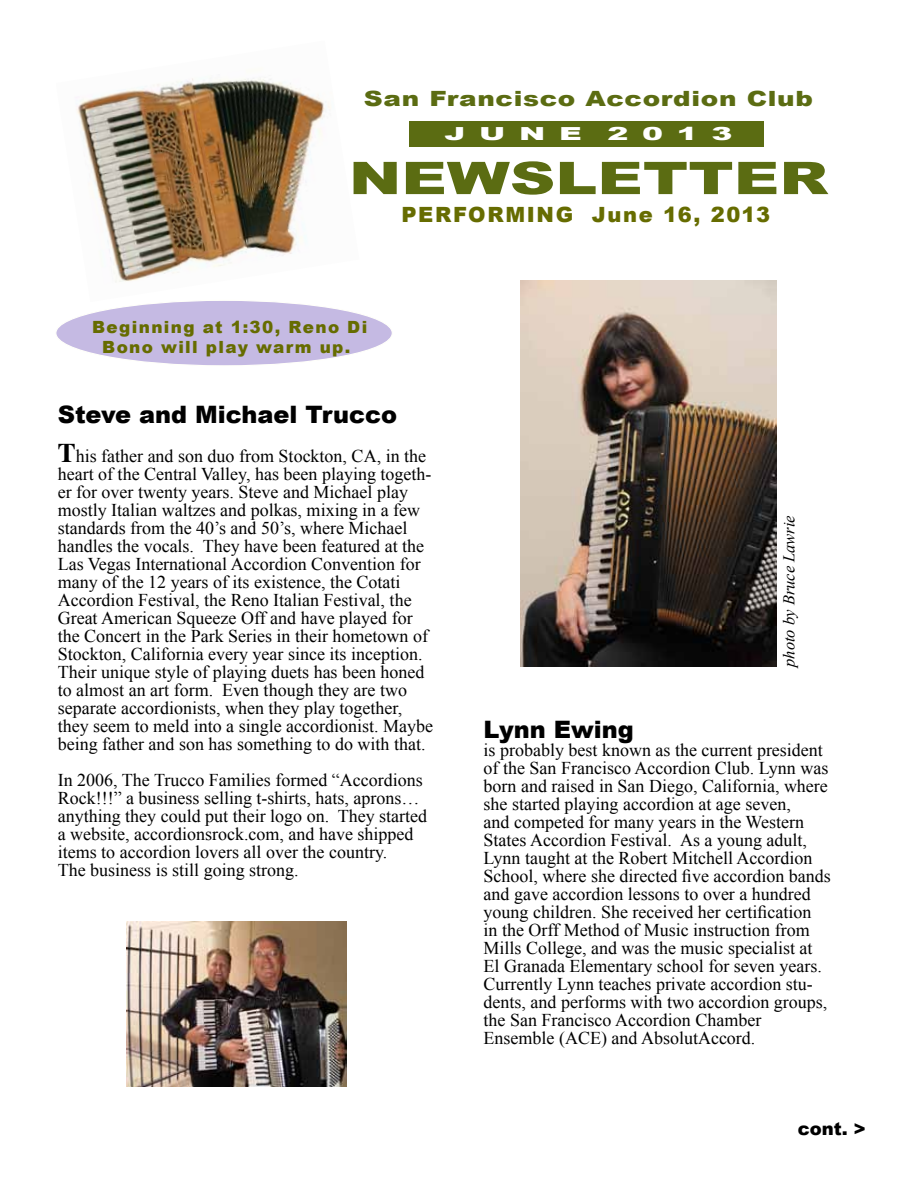
<style>
.page{position:relative;width:918px;height:1188px;background:#fff}
.page>*{position:absolute;margin:0;border:0;box-sizing:border-box;transform-origin:0 0}
.t1{font:900 45px "Arial";color:#5b6c12;scale:1.4 1}
.t2{font:900 24px "Arial";color:#000}
.t3{font:900 21px "Arial";letter-spacing:.025em;color:#5b6c12;scale:1.25 1}
.t4{font:900 21px "Arial";letter-spacing:.075em;color:#666c00}
.t5{font:18px/18px "Times New Roman";color:#000}
.t6{font:900 18px "Arial";color:#fff;scale:1.75 1}
.t7{font:900 18px "Arial";color:#000}
.t8{font:900 16.8px/20.1px "Arial";letter-spacing:.08em;color:#666c00;text-align:center}
.t9{font:italic 16.5px "Times New Roman";color:#000}
.s1{font-family:"Times";font-weight:700;font-size:27px}
</style>
<div class="page">
<img style="left:76px;top:78px;width:255px;height:204px">
<div style="left:409px;top:121px;width:354px;height:25px;background:#5b6c12"></div>
<div style="left:56px;top:300px;width:336px;height:66px;background:#c5bae3;border-radius:50%"></div>
<img style="left:126px;top:922px;width:221px;height:165px">
<img style="left:520px;top:281px;width:257px;height:386px">
<p class="t3" style="left:364px;top:87px;width:361px">San Francisco Accordion Club</p>
<p class="t6" style="left:445px;top:124px;width:80px">J U N E</p>
<p class="t6" style="left:607px;top:124px;width:73px">2 0 1 3</p>
<h1 class="t1" style="left:349px;top:153px;width:344px">NEWSLETTER</h1>
<p class="t4" style="left:402px;top:203px;width:370px">PERFORMING June 16, 2013</p>
<p class="t8" style="left:92px;top:317px;width:277px">Beginning at 1:30, Reno Di<br>Bono will play warm up.</p>
<h2 class="t2" style="left:58px;top:401px;width:341px">Steve and Michael Trucco</h2>
<p class="t5" style="left:58px;top:447px;width:377px"><span class="s1">T</span>his father and son duo from Stockton, CA, in the heart of the Central Valley, has been playing togeth&shy;er for over twenty years. Steve and Michael play mostly Italian waltzes and polkas, mixing in a few standards from the 40’s and 50’s, where Michael handles the vocals. They have been featured at the Las Vegas International Accordion Convention for many of the 12 years of its existence, the Cotati Accordion Festival, the Reno Italian Festival, the Great American Squeeze Off and have played for the Concert in the Park Series in their hometown of Stockton, California every year since its inception.<br>Their unique style of playing duets has been honed to almost an art form. Even though they are two separate accordionists, when they play together, they seem to meld into a single accordionist. Maybe being father and son has something to do with that.</p>
<p class="t5" style="left:58px;top:771px;width:371px">In 2006, The Trucco Families formed “Accordions Rock!!!” a business selling t-shirts, hats, aprons… anything they could put their logo on. They started a website, accordionsrock.com, and have shipped items to accordion lovers all over the country.<br>The business is still going strong.</p>
<p class="t9" style="left:779px;top:667px;width:153px;rotate:-90deg">photo by Bruce Lawrie</p>
<h2 class="t2" style="left:484px;top:716px;width:152px">Lynn Ewing</h2>
<p class="t5" style="left:484px;top:741px;width:349px">is probably best known as the current president of the San Francisco Accordion Club. Lynn was born and raised in San Diego, California, where she started playing accordion at age seven,<br>and competed for many years in the Western States Accordion Festival. As a young adult, Lynn taught at the Robert Mitchell Accordion School, where she directed five accordion bands and gave accordion lessons to over a hundred young children. She received her certification<br>in the Orff Method of Music instruction from Mills College, and was the music specialist at El Granada Elementary school for seven years.<br>Currently Lynn teaches private accordion stu&shy;dents, and performs with two accordion groups, the San Francisco Accordion Chamber Ensemble (ACE) and AbsolutAccord.</p>
<p class="t7" style="left:798px;top:1118px;width:69px">cont. &gt;</p>
</div>
